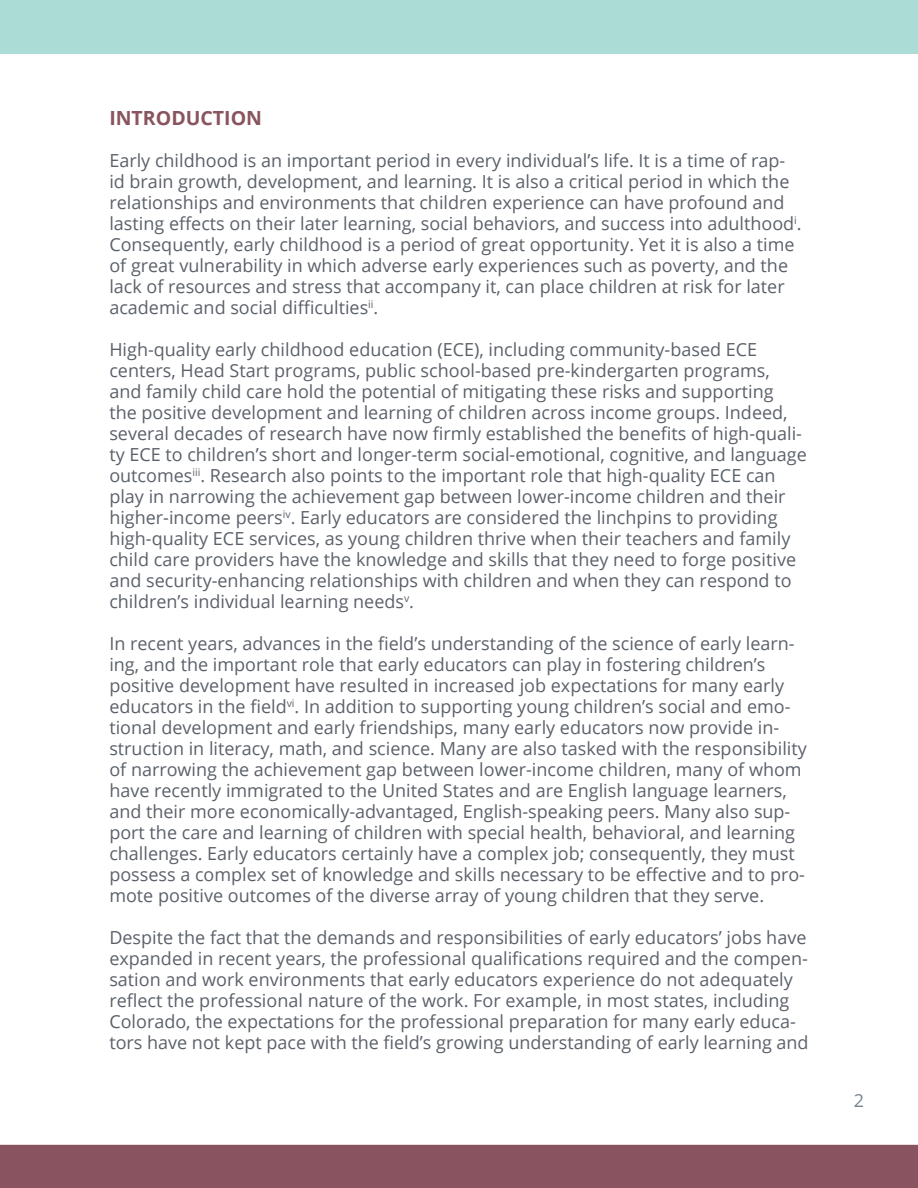
<style>
.page{position:relative;width:918px;height:1188px;background:#fff}
.page>*{position:absolute;margin:0;border:0;box-sizing:border-box;transform-origin:0 0}
.t1{font:700 19.5px "Open Sans";color:#89545f}
.t2{font:18px/21px "Open Sans";color:#5b616a}
.t3{font:18px "Open Sans";color:#778391}
</style>
<div class="page">
<div style="left:0;top:0;width:918px;height:54px;background:#abdcd6"></div>
<div style="left:0;top:1145px;width:918px;height:43px;background:#89545f"></div>
<p class="t1" style="left:109px;top:104px;width:154px">INTRODUCTION</p>
<p class="t2" style="left:109px;top:150px;width:694px">Early childhood is an important period in every individual’s life. It is a time of rap&shy;id brain growth, development, and learning. It is also a critical period in which the relationships and environments that children experience can have profound and lasting effects on their later learning, social behaviors, and success into adulthood<sup>i</sup>.<br>Consequently, early childhood is a period of great opportunity. Yet it is also a time of great vulnerability in which adverse early experiences such as poverty, and the lack of resources and stress that accompany it, can place children at risk for later academic and social difficulties<sup>ii</sup>.</p>
<p class="t2" style="left:109px;top:339px;width:699px">High-quality early childhood education (ECE), including community-based ECE centers, Head Start programs, public school-based pre-kindergarten programs,<br>and family child care hold the potential of mitigating these risks and supporting<br>the positive development and learning of children across income groups. Indeed, several decades of research have now firmly established the benefits of high-quali&shy;ty ECE to children’s short and longer-term social-emotional, cognitive, and language outcomes<sup>iii</sup>. Research also points to the important role that high-quality ECE can play in narrowing the achievement gap between lower-income children and their higher-income peers<sup>iv</sup>. Early educators are considered the linchpins to providing high-quality ECE services, as young children thrive when their teachers and family child care providers have the knowledge and skills that they need to forge positive and security-enhancing relationships with children and when they can respond to children’s individual learning needs<sup>v</sup>.</p>
<p class="t2" style="left:109px;top:633px;width:699px">In recent years, advances in the field’s understanding of the science of early learn&shy;ing, and the important role that early educators can play in fostering children’s positive development have resulted in increased job expectations for many early educators in the field<sup>vi</sup>. In addition to supporting young children’s social and emo&shy;tional development and early friendships, many early educators now provide in&shy;struction in literacy, math, and science. Many are also tasked with the responsibility of narrowing the achievement gap between lower-income children, many of whom have recently immigrated to the United States and are English language learners, and their more economically-advantaged, English-speaking peers. Many also sup&shy;port the care and learning of children with special health, behavioral, and learning challenges. Early educators certainly have a complex job; consequently, they must possess a complex set of knowledge and skills necessary to be effective and to pro&shy;mote positive outcomes of the diverse array of young children that they serve.</p>
<p class="t2" style="left:109px;top:927px;width:701px">Despite the fact that the demands and responsibilities of early educators’ jobs have expanded in recent years, the professional qualifications required and the compen&shy;sation and work environments that early educators experience do not adequately reflect the professional nature of the work. For example, in most states, including Colorado, the expectations for the professional preparation for many early educa&shy;tors have not kept pace with the field’s growing understanding of early learning and</p>
<p class="t3" style="left:854px;top:1088px;width:12px">2</p>
</div>
